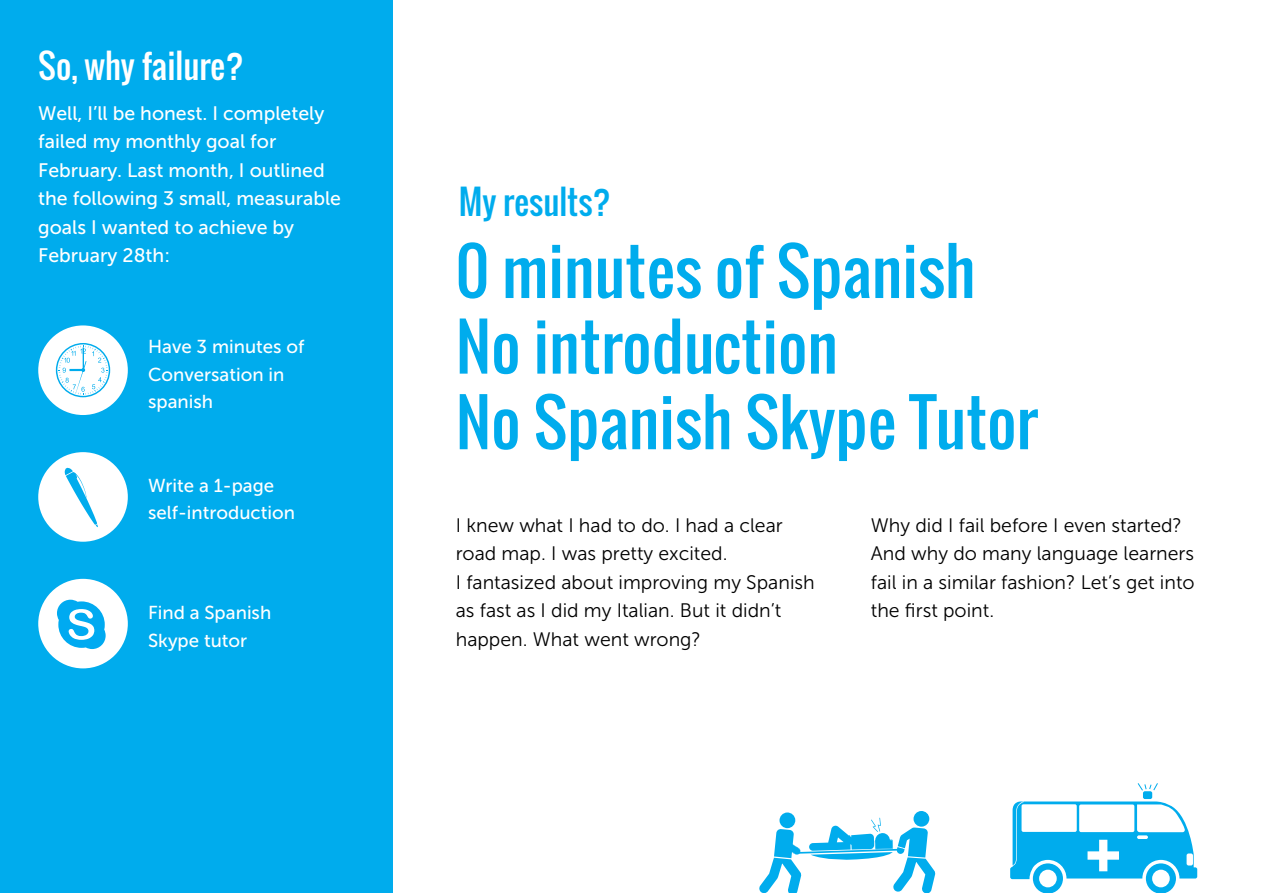
<style>
.page{position:relative;width:1263px;height:893px;background:#fff}
.page>*{position:absolute;margin:0;border:0;box-sizing:border-box;transform-origin:0 0}
.t1{font:63px/75.6px "Oswald";color:#00aced}
.t2{font:33px "Oswald";color:#fff}
.t3{font:33px "Oswald";color:#00aced}
.t4{font:19.5px/28.5px "Museo Sans 300";color:#000}
.t5{font:19.5px/28.5px "Museo Sans 500";color:#fff}
.t6{font:18.75px/27.3px "Museo Sans 500";color:#fff}
</style>
<div class="page">
<div style="left:0;top:0;width:392px;height:893px;background:#00aced"></div>
<div style="left:38px;top:452px;width:90px;height:90px;background:#fff;border-radius:50%"></div>
<div style="left:38px;top:579px;width:90px;height:89px;background:#fff;border-radius:50%"></div>
<svg style="left:57px;top:600px;width:49px;height:49px"></svg>
<div style="left:913px;top:811px;width:16px;height:16px;background:#00aced;border-radius:50%"></div>
<svg style="left:779px;top:812px;width:16px;height:16px"></svg>
<svg style="left:759px;top:818px;width:176px;height:75px"></svg>
<svg style="left:1138px;top:783px;width:19px;height:7px"></svg>
<div style="left:1143px;top:791px;width:9px;height:8px;background:#00aced;border-radius:2px"></div>
<svg style="left:1010px;top:801px;width:187px;height:92px"></svg>
<div style="left:38px;top:325px;width:90px;height:90px;background:#fff;border-radius:50%"></div>
<svg style="left:56px;top:343px;width:54px;height:54px"></svg>
<svg style="left:65px;top:468px;width:33px;height:59px"></svg>
<h2 class="t2" style="left:38px;top:41px;width:207px">So, why failure?</h2>
<p class="t5" style="left:38px;top:99px;width:304px">Well, I’ll be honest. I completely failed my monthly goal for<br>February. Last month, I outlined the following 3 small, measurable goals I wanted to achieve by<br>February 28th:</p>
<p class="t6" style="left:148px;top:333px;width:158px">Have 3 minutes of<br>Conversation in spanish</p>
<p class="t6" style="left:148px;top:472px;width:148px">Write a 1-page self-introduction</p>
<p class="t6" style="left:148px;top:599px;width:125px">Find a Spanish<br>Skype tutor</p>
<h2 class="t3" style="left:459px;top:177px;width:154px">My results?</h2>
<h1 class="t1" style="left:456px;top:233px;width:584px">0 minutes of Spanish<br>No introduction<br>No Spanish Skype Tutor</h1>
<p class="t4" style="left:456px;top:511px;width:360px">I knew what I had to do. I had a clear road map. I was pretty excited.<br>I fantasized about improving my Spanish as fast as I did my Italian. But it didn’t happen. What went wrong?</p>
<p class="t4" style="left:871px;top:511px;width:325px">Why did I fail before I even started?<br>And why do many language learners fail in a similar fashion? Let’s get into the first point.</p>
</div>
